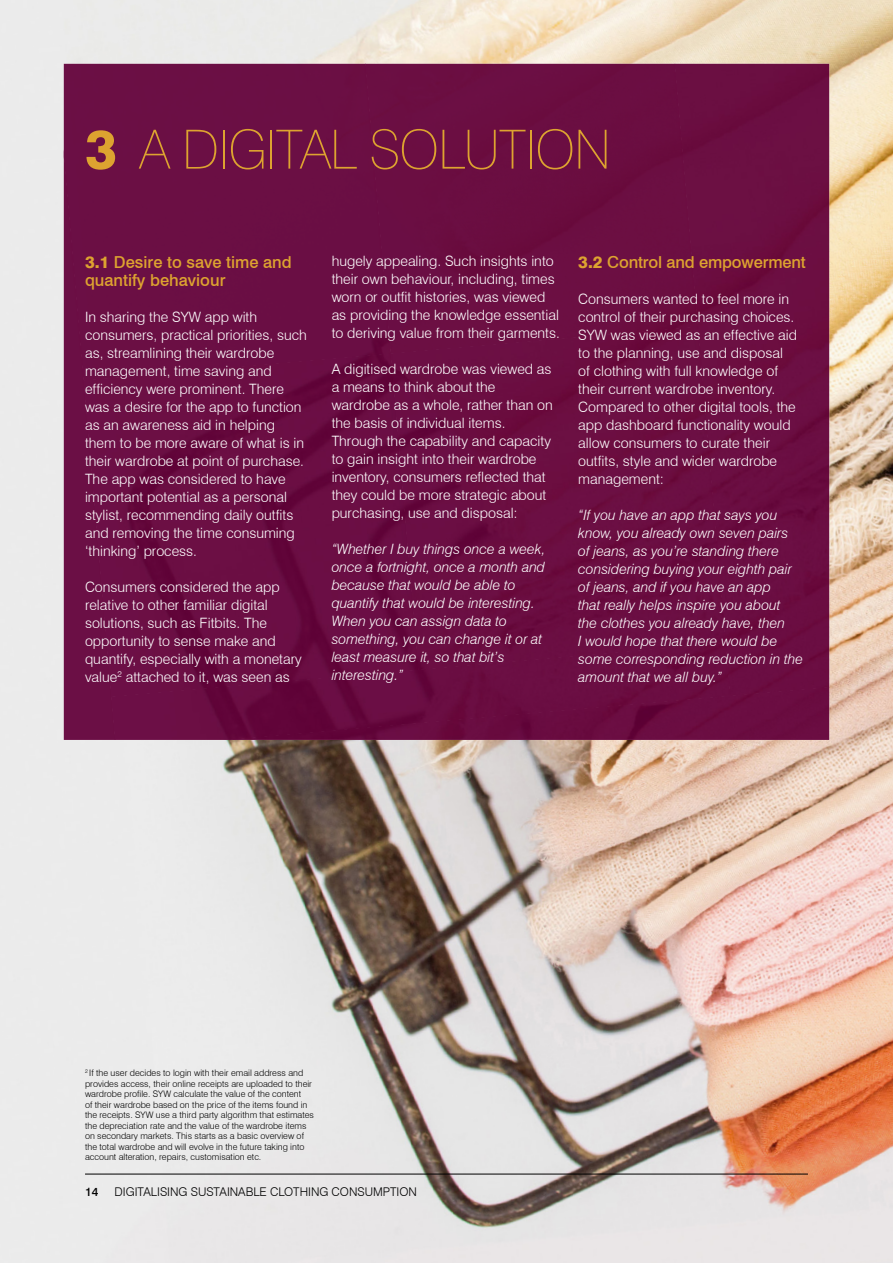
<style>
.page{position:relative;width:893px;height:1263px;background:#fff}
.page>*{position:absolute;margin:0;border:0;box-sizing:border-box;transform-origin:0 0}
.t1{font:100 54px "Swiss 721 BT";letter-spacing:-.02em;color:#dda330}
.t2{font:500 16.5px/18px "Swiss 721 BT";color:#dda330}
.t3{font:300 14.25px/18px "Swiss 721 BT";color:#fff}
.t4{font:italic 300 14.25px/18px "Swiss 721 BT";color:#fff}
.t5{font:300 12px "Swiss 721 BT";color:#000}
.t6{font:500 12px "Swiss 721 BT";color:#000}
.t7{font:300 9px/10.5px "Swiss 721 BT";color:#000}
.s1{font-weight:800}
</style>
<div class="page">
<img style="left:0;top:0;width:893px;height:1263px">
<div style="left:64px;top:64px;width:301px;height:289px;background:#6b0f44"></div>
<div style="left:365px;top:64px;width:310px;height:289px;background:#6b0e42"></div>
<div style="left:64px;top:149px;width:51px;height:591px;background:#6b0f45"></div>
<div style="left:675px;top:64px;width:154px;height:623px;background:#6b0e42"></div>
<img style="left:83px;top:353px;width:307px;height:344px">
<div style="left:390px;top:326px;width:336px;height:317px;background:#6b0e42"></div>
<img style="left:111px;top:643px;width:620px;height:97px">
<img style="left:223px;top:687px;width:606px;height:53px">
<hr style="left:85px;top:1174px;width:723px;height:1px;background:#000">
<h1 class="t1" style="left:85px;top:117px;width:527px"><span class="s1">3</span> A DIGITAL SOLUTION</h1>
<p class="t2" style="left:85px;top:253px;width:208px"><span class="s1">3.1</span> Desire to save time and quantify behaviour</p>
<p class="t3" style="left:85px;top:307px;width:223px">In sharing the SYW app with consumers, practical priorities, such as, streamlining their wardrobe management, time saving and efficiency were prominent. There was a desire for the app to function as an awareness aid in helping them to be more aware of what is in their wardrobe at point of purchase.<br>The app was considered to have important potential as a personal stylist, recommending daily outfits and removing the time consuming ‘thinking’ process.</p>
<p class="t3" style="left:85px;top:577px;width:218px">Consumers considered the app relative to other familiar digital solutions, such as Fitbits. The opportunity to sense make and quantify, especially with a monetary value<sup>2</sup> attached to it, was seen as</p>
<p class="t3" style="left:332px;top:252px;width:230px">hugely appealing. Such insights into their own behaviour, including, times worn or outfit histories, was viewed as providing the knowledge essential to deriving value from their garments.</p>
<p class="t3" style="left:332px;top:360px;width:223px">A digitised wardrobe was viewed as a means to think about the wardrobe as a whole, rather than on the basis of individual items.<br>Through the capability and capacity to gain insight into their wardrobe inventory, consumers reflected that they could be more strategic about purchasing, use and disposal:</p>
<p class="t4" style="left:332px;top:540px;width:215px">“Whether I buy things once a week, once a fortnight, once a month and because that would be able to quantify that would be interesting.<br>When you can assign data to something, you can change it or at least measure it, so that bit’s interesting.”</p>
<p class="t2" style="left:578px;top:253px;width:229px"><span class="s1">3.2</span> Control and empowerment</p>
<p class="t3" style="left:578px;top:289px;width:220px">Consumers wanted to feel more in control of their purchasing choices.<br>SYW was viewed as an effective aid to the planning, use and disposal of clothing with full knowledge of their current wardrobe inventory.<br>Compared to other digital tools, the app dashboard functionality would allow consumers to curate their outfits, style and wider wardrobe management:</p>
<p class="t4" style="left:578px;top:505px;width:226px">“If you have an app that says you know, you already own seven pairs of jeans, as you’re standing there considering buying your eighth pair of jeans, and if you have an app<br>that really helps inspire you about<br>the clothes you already have, then<br>I would hope that there would be some corresponding reduction in the amount that we all buy.”</p>
<p class="t7" style="left:85px;top:1068px;width:230px"><sup>2</sup> If the user decides to login with their email address and provides access, their online receipts are uploaded to their wardrobe profile. SYW calculate the value of the content<br>of their wardrobe based on the price of the items found in the receipts. SYW use a third party algorithm that estimates the depreciation rate and the value of the wardrobe items on secondary markets. This starts as a basic overview of the total wardrobe and will evolve in the future taking into account alteration, repairs, customisation etc.</p>
<p class="t6" style="left:85px;top:1184px;width:15px">14</p>
<p class="t5" style="left:115px;top:1184px;width:304px">DIGITALISING SUSTAINABLE CLOTHING CONSUMPTION</p>
</div>
